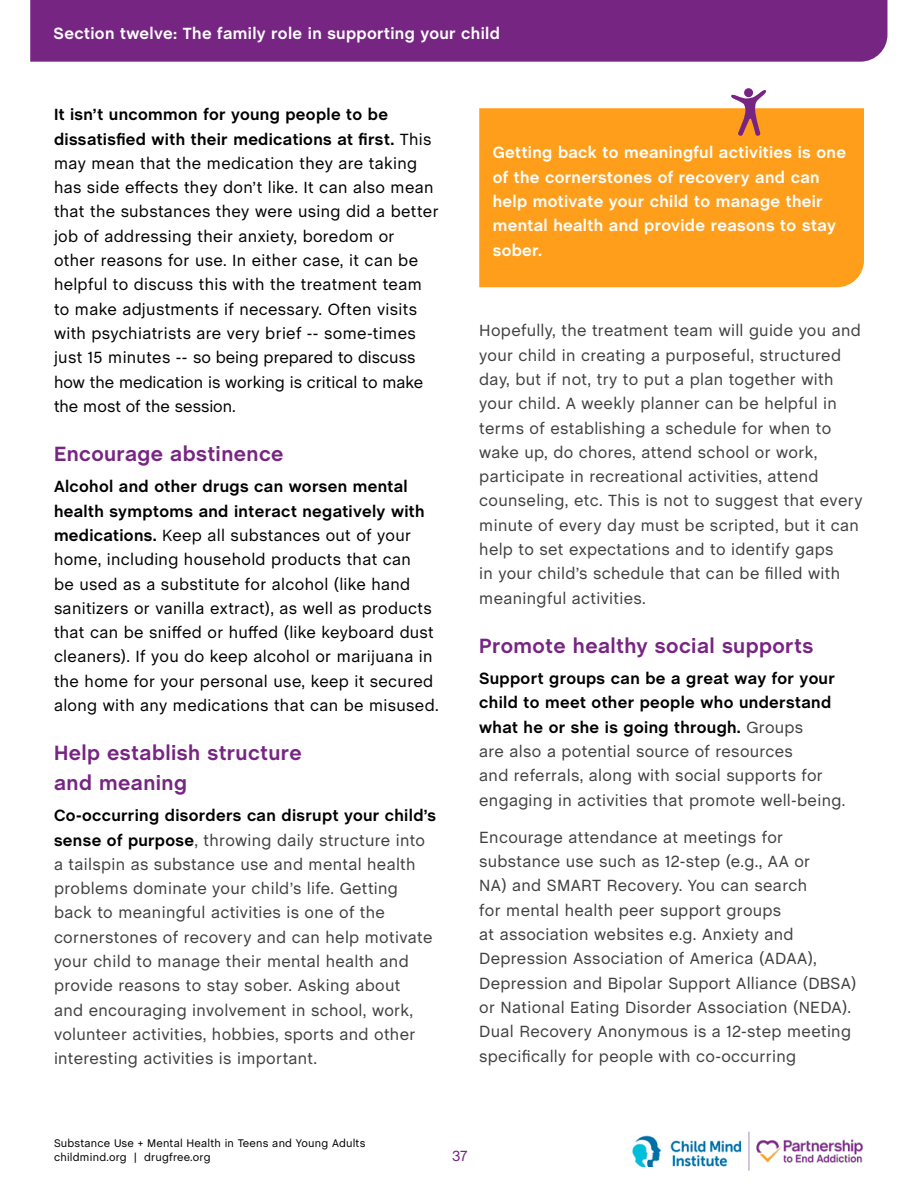
<style>
.page{position:relative;width:918px;height:1188px;background:#fff}
.page>*{position:absolute;margin:0;border:0;box-sizing:border-box;transform-origin:0 0}
.t1{font:700 21px/29.7px "Chalet";letter-spacing:.02em;color:#772583}
.t2{font:16.5px/24.3px "Chalet";letter-spacing:.02em;color:#404040}
.t3{font:16.5px/24.3px "Chalet";letter-spacing:.02em;color:#000}
.t4{font:700 16.5px/24.3px "Chalet";letter-spacing:.02em;color:#fff}
.t5{font:15px "Chalet";color:#772583}
.t6{font:11.25px/13.5px "Chalet";letter-spacing:.02em;color:#000}
.s1{font-weight:700}
.s2{font-weight:700;color:#000}
</style>
<div class="page">
<img style="left:632px;top:1136px;width:110px;height:31px">
<hr style="left:749px;top:1132px;width:1px;height:39px;background:#ad89be">
<img style="left:756px;top:1140px;width:107px;height:23px">
<div style="left:479px;top:108px;width:385px;height:179px;background:#ff9e1b"></div>
<svg style="left:731px;top:90px;width:36px;height:46px"></svg>
<div style="left:744px;top:88px;width:9px;height:9px;background:#772583;border-radius:4px"></div>
<div style="left:30px;top:0;width:857px;height:62px;background:#772583"></div>
<p class="t4" style="left:54px;top:22px;width:448px">Section twelve: The family role in supporting your child</p>
<p class="t3" style="left:54px;top:103px;width:386px"><span class="s1">It isn’t uncommon for young people to be dissatisfied with their medications at first.</span> This may mean that the medication they are taking has side effects they don’t like. It can also mean that the substances they were using did a better job of addressing their anxiety, boredom or other reasons for use. In either case, it can be helpful to discuss this with the treatment team to make adjustments if necessary. Often visits with psychiatrists are very brief -- some-times just 15 minutes -- so being prepared to discuss how the medication is working is critical to make the most of the session.</p>
<p class="t1" style="left:54px;top:441px;width:231px">Encourage abstinence</p>
<p class="t3" style="left:54px;top:475px;width:386px"><span class="s1">Alcohol and other drugs can worsen mental health symptoms and interact negatively with medications.</span> Keep all substances out of your home, including household products that can<br>be used as a substitute for alcohol (like hand sanitizers or vanilla extract), as well as products that can be sniffed or huffed (like keyboard dust cleaners). If you do keep alcohol or marijuana in the home for your personal use, keep it secured along with any medications that can be misused.</p>
<p class="t1" style="left:54px;top:740px;width:249px">Help establish structure and meaning</p>
<p class="t2" style="left:54px;top:804px;width:384px"><span class="s2">Co-occurring disorders can disrupt your child’s sense of purpose</span>, throwing daily structure into a tailspin as substance use and mental health problems dominate your child’s life. Getting back to meaningful activities is one of the cornerstones of recovery and can help motivate your child to manage their mental health and provide reasons to stay sober. Asking about<br>and encouraging involvement in school, work, volunteer activities, hobbies, sports and other interesting activities is important.</p>
<p class="t4" style="left:493px;top:142px;width:355px">Getting back to meaningful activities is one of the cornerstones of recovery and can help motivate your child to manage their mental health and provide reasons to stay sober.</p>
<p class="t2" style="left:479px;top:319px;width:385px">Hopefully, the treatment team will guide you and your child in creating a purposeful, structured day, but if not, try to put a plan together with your child. A weekly planner can be helpful in terms of establishing a schedule for when to wake up, do chores, attend school or work, participate in recreational activities, attend counseling, etc. This is not to suggest that every minute of every day must be scripted, but it can help to set expectations and to identify gaps<br>in your child’s schedule that can be filled with meaningful activities.</p>
<p class="t1" style="left:479px;top:632px;width:336px">Promote healthy social supports</p>
<p class="t2" style="left:479px;top:666px;width:368px"><span class="s2">Support groups can be a great way for your child to meet other people who understand what he or she is going through.</span> Groups<br>are also a potential source of resources<br>and referrals, along with social supports for engaging in activities that promote well-being.</p>
<p class="t2" style="left:479px;top:825px;width:379px">Encourage attendance at meetings for substance use such as 12-step (e.g., AA or<br>NA) and SMART Recovery. You can search<br>for mental health peer support groups<br>at association websites e.g. Anxiety and Depression Association of America (ADAA), Depression and Bipolar Support Alliance (DBSA) or National Eating Disorder Association (NEDA).<br>Dual Recovery Anonymous is a 12-step meeting specifically for people with co-occurring</p>
<p class="t6" style="left:54px;top:1137px;width:313px">Substance Use + Mental Health in Teens and Young Adults childmind.org | drugfree.org</p>
<p class="t5" style="left:452px;top:1147px;width:17px">37</p>
</div>
